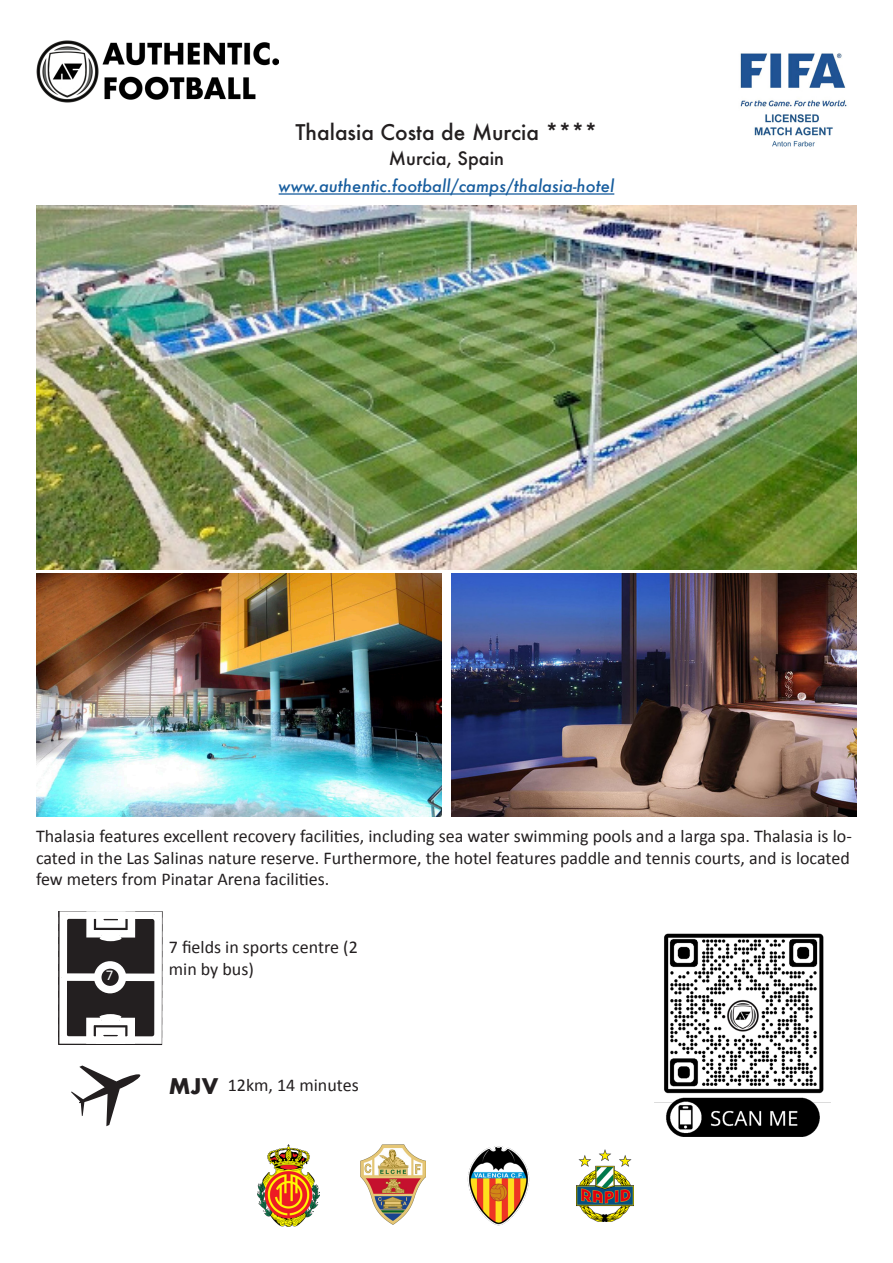
<style>
.page{position:relative;width:893px;height:1263px;background:#fff}
.page>*{position:absolute;margin:0;border:0;box-sizing:border-box;transform-origin:0 0}
.t1{font:500 21px "Futura";color:#231f20}
.t2{font:700 21px "Futura";color:#231f20}
.t3{font:18px/21.6px "Calibri";color:#231f20;text-align:justify}
.t4{font:500 18px "Futura";color:#231f20}
.t5{font:italic 500 16.5px "Futura";color:#175d9e}
.t6{font:15px "Calibri";color:#fff}
</style>
<div class="page">
<img style="left:36px;top:40px;width:243px;height:63px">
<img style="left:740px;top:53px;width:107px;height:94px">
<hr style="left:279px;top:193px;width:335px;height:2px;background:#175d9e">
<img style="left:36px;top:205px;width:821px;height:365px">
<img style="left:36px;top:574px;width:405px;height:243px">
<img style="left:452px;top:574px;width:405px;height:243px">
<svg style="left:72px;top:1066px;width:69px;height:60px"></svg>
<svg style="left:58px;top:911px;width:105px;height:134px"></svg>
<img style="left:360px;top:1144px;width:65px;height:80px">
<img style="left:467px;top:1146px;width:63px;height:79px">
<img style="left:576px;top:1150px;width:57px;height:71px">
<img style="left:257px;top:1145px;width:62px;height:82px">
<img style="left:654px;top:933px;width:177px;height:203px">
<p class="t1" style="left:296px;top:117px;width:303px">Thalasia Costa de Murcia ****</p>
<p class="t4" style="left:389px;top:146px;width:117px">Murcia, Spain</p>
<p class="t5" style="left:279px;top:175px;width:337px">www.authentic.football/camps/thalasia-hotel</p>
<p class="t3" style="left:36px;top:825px;width:817px">Thalasia features excellent recovery facilities, including sea water swimming pools and a larga spa. Thalasia is lo&shy;cated in the Las Salinas nature reserve. Furthermore, the hotel features paddle and tennis courts, and is located few meters from Pinatar Arena facilities.</p>
<p class="t6" style="left:106px;top:965px;width:9px">7</p>
<p class="t3" style="left:169px;top:936px;width:190px">7 fields in sports centre (2 min by bus)</p>
<p class="t2" style="left:169px;top:1070px;width:51px">MJV</p>
<p class="t3" style="left:228px;top:1074px;width:132px">12km, 14 minutes</p>
</div>
